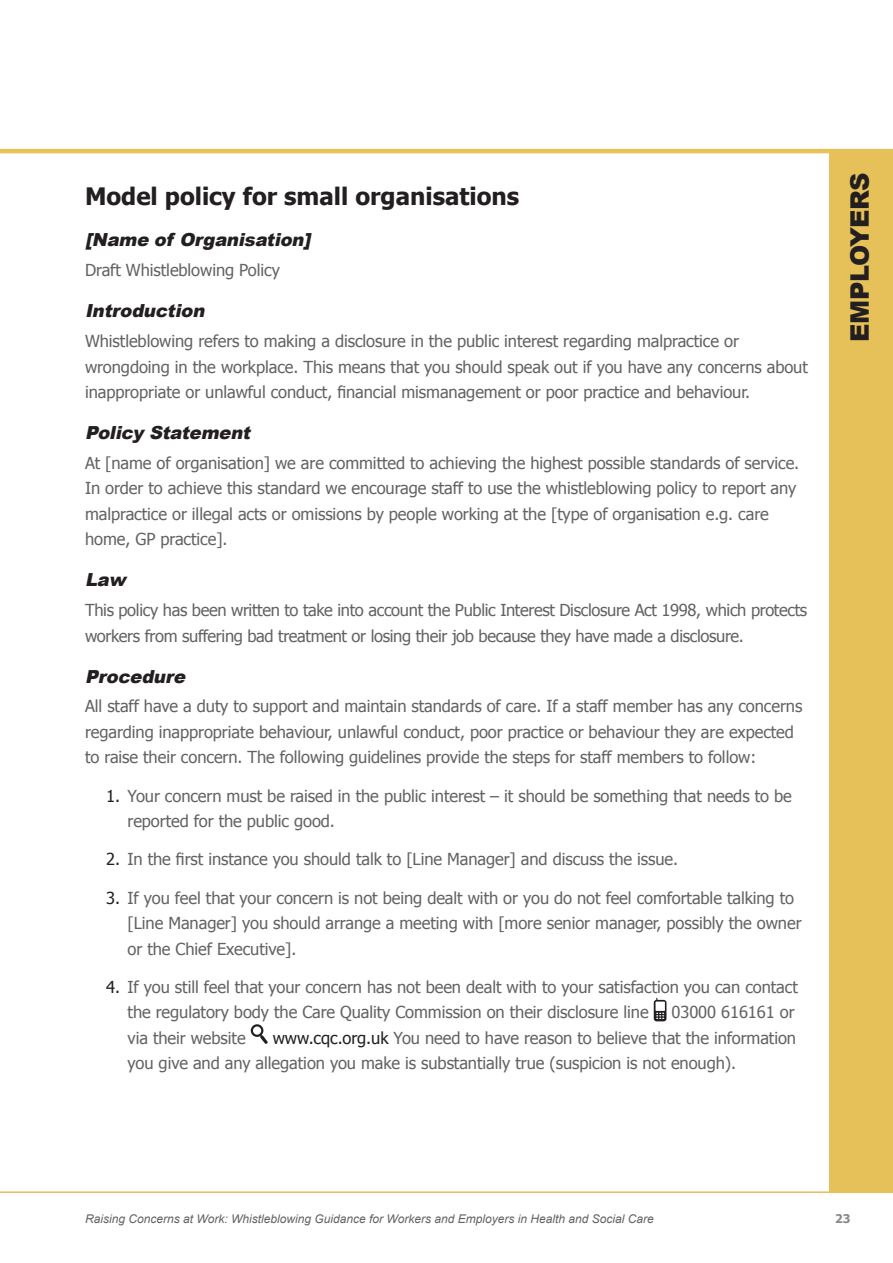
<style>
.page{position:relative;width:893px;height:1263px;background:#fff}
.page>*{position:absolute;margin:0;border:0;box-sizing:border-box;transform-origin:0 0}
.Tab_Right{font:900 25.5px "Arial";letter-spacing:-.02em;color:#231f20}
.Heading_2{font:700 24px "Tahoma";color:#231f20}
.Heading_4{font:italic 900 18px "Arial";color:#231f20}
.Body_text{font:16.5px/25.5px "Tahoma";letter-spacing:-.005em;color:#636366}
.t1{font:italic 12px "Arial";color:#636366}
.t2{font:700 12px "Tahoma";color:#87898c}
.s1{color:#231f20}
</style>
<div class="page">
<div style="left:829px;top:151px;width:64px;height:1042px;background:#e6c159"></div>
<hr style="left:0;top:1191px;width:893px;height:2px;background:#e6c159">
<hr style="left:0;top:149px;width:893px;height:4px;background:#e6c159">
<svg style="left:654px;top:998px;width:12px;height:23px"></svg>
<svg style="left:251px;top:1024px;width:17px;height:20px"></svg>
<p class="Heading_2" style="left:85px;top:180px;width:436px">Model policy for small organisations</p>
<p class="Heading_4" style="left:85px;top:227px;width:232px">[Name of Organisation]</p>
<p class="Body_text" style="left:85px;top:257px;width:196px">Draft Whistleblowing Policy</p>
<p class="Heading_4" style="left:85px;top:298px;width:126px">Introduction</p>
<p class="Body_text" style="left:85px;top:327px;width:724px">Whistleblowing refers to making a disclosure in the public interest regarding malpractice or wrongdoing in the workplace. This means that you should speak out if you have any concerns about inappropriate or unlawful conduct, financial mismanagement or poor practice and behaviour.</p>
<p class="Heading_4" style="left:85px;top:419px;width:172px">Policy Statement</p>
<p class="Body_text" style="left:85px;top:449px;width:716px">At [name of organisation] we are committed to achieving the highest possible standards of service.<br>In order to achieve this standard we encourage staff to use the whistleblowing policy to report any malpractice or illegal acts or omissions by people working at the [type of organisation e.g. care home, GP practice].</p>
<p class="Heading_4" style="left:85px;top:567px;width:47px">Law</p>
<p class="Body_text" style="left:85px;top:596px;width:724px">This policy has been written to take into account the Public Interest Disclosure Act 1998, which protects workers from suffering bad treatment or losing their job because they have made a disclosure.</p>
<p class="Heading_4" style="left:85px;top:663px;width:107px">Procedure</p>
<p class="Body_text" style="left:85px;top:693px;width:719px">All staff have a duty to support and maintain standards of care. If a staff member has any concerns regarding inappropriate behaviour, unlawful conduct, poor practice or behaviour they are expected to raise their concern. The following guidelines provide the steps for staff members to follow:</p>
<p class="Body_text" style="left:128px;top:782px;width:666px;text-indent:-21px"><span class="s1">1.</span> Your concern must be raised in the public interest – it should be something that needs to be reported for the public good.</p>
<p class="Body_text" style="left:106px;top:846px;width:573px"><span class="s1">2.</span> In the first instance you should talk to [Line Manager] and discuss the issue.</p>
<p class="Body_text" style="left:128px;top:884px;width:675px;text-indent:-21px"><span class="s1">3.</span> If you feel that your concern is not being dealt with or you do not feel comfortable talking to [Line Manager] you should arrange a meeting with [more senior manager, possibly the owner or the Chief Executive].</p>
<p class="Body_text" style="left:128px;top:973px;width:672px;text-indent:-21px"><span class="s1">4.</span> If you still feel that your concern has not been dealt with to your satisfaction you can contact the regulatory body the Care Quality Commission on their disclosure line</p>
<p class="Body_text" style="left:671px;top:999px;width:125px">03000 616161 or</p>
<p class="Body_text" style="left:128px;top:1024px;width:670px;text-indent:145px"><span class="s1">www.cqc.org.uk</span> You need to have reason to believe that the information you give and any allegation you make is substantially true (suspicion is not enough).</p>
<p class="Body_text" style="left:128px;top:1024px;width:120px">via their website</p>
<p class="Tab_Right" style="left:841px;top:342px;width:171px;rotate:-90deg">EMPLOYERS</p>
<p class="t1" style="left:85px;top:1211px;width:570px">Raising Concerns at Work: Whistleblowing Guidance for Workers and Employers in Health and Social Care</p>
<p class="t2" style="left:835px;top:1210px;width:17px">23</p>
</div>
